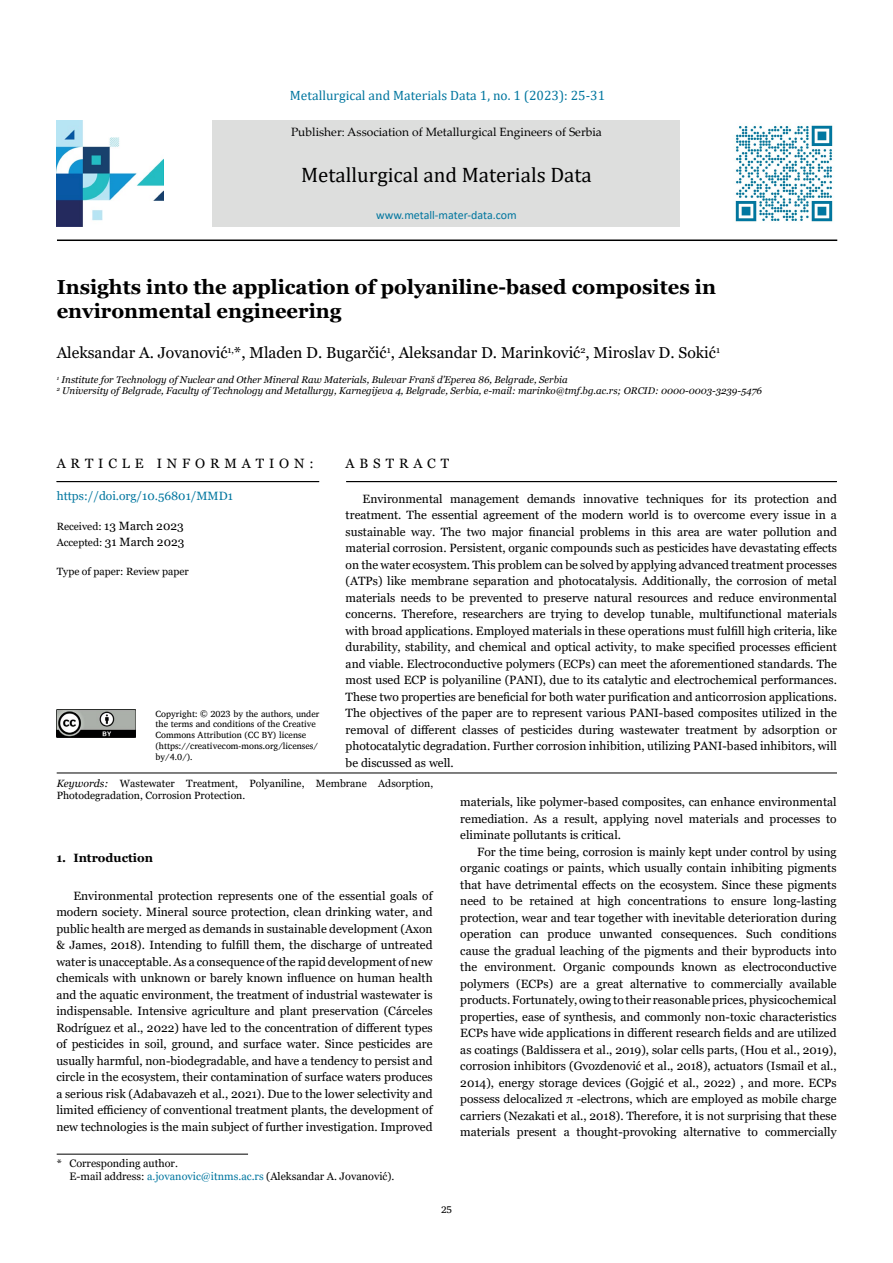
<style>
.page{position:relative;width:893px;height:1263px;background:#fff}
.page>*{position:absolute;margin:0;border:0;box-sizing:border-box;transform-origin:0 0}
.t1{font:21px "Cambria";color:#000}
.t2{font:700 20.25px/24.3px "Georgia";color:#000}
.t3{font:15.75px "Georgia";color:#000}
.t4{font:13.5px "Cambria";color:#00769f}
.t5{font:13.5px "Georgia";letter-spacing:.36em;color:#000}
.t6{font:12px/16.5px "Georgia";color:#000;text-align:justify}
.t7{font:12px "Palatino Linotype";color:#000}
.t8{font:12px "Georgia";color:#00769f}
.t9{font:12px "Calibri";color:#00769f}
.t10{font:700 12px "Georgia";color:#000}
.t11{font:10.8px/12.9px "Georgia";color:#000}
.t12{font:10.5px/12.6px "Georgia";color:#000}
.t13{font:italic 9.75px/11.7px "Georgia";color:#000}
.t14{font:9.75px "Charis SIL";color:#000}
.t15{font:9px/10.8px "Charis SIL";color:#000}
.s1{font-size:10.5px}
.s2{font-style:italic}
.s3{color:#00769f}
</style>
<div class="page">
<hr style="left:57px;top:239px;width:780px;height:2px;background:#000">
<img style="left:735px;top:125px;width:98px;height:97px">
<img style="left:57px;top:120px;width:107px;height:107px">
<div style="left:213px;top:120px;width:467px;height:107px;background:#dddedd"></div>
<hr style="left:57px;top:1154px;width:191px;height:1px;background:#000">
<hr style="left:57px;top:773px;width:780px;height:1px;background:#000">
<img style="left:57px;top:709px;width:79px;height:28px">
<hr style="left:56px;top:481px;width:263px;height:1px;background:#000">
<hr style="left:346px;top:481px;width:491px;height:1px;background:#000">
<p class="t4" style="left:290px;top:87px;width:317px">Metallurgical and Materials Data 1, no. 1 (2023): 25-31</p>
<p class="t7" style="left:291px;top:123px;width:312px">Publisher: Association of Metallurgical Engineers of Serbia</p>
<h1 class="t1" style="left:301px;top:162px;width:292px">Metallurgical and Materials Data</h1>
<p class="t9" style="left:376px;top:207px;width:142px">www.metall-mater-data.com</p>
<h2 class="t2" style="left:57px;top:275px;width:661px">Insights into the application of polyaniline-based composites in environmental engineering</h2>
<h3 class="t3" style="left:57px;top:343px;width:665px">Aleksandar A. Jovanović<sup>1,</sup>*, Mladen D. Bugarčić<sup>1</sup>, Aleksandar D. Marinković<sup>2</sup>, Miroslav D. Sokić<sup>1</sup></h3>
<p class="t13" style="left:57px;top:374px;width:707px"><sup>1</sup> Institute for Technology of Nuclear and Other Mineral Raw Materials, Bulevar Franš d’Eperea 86, Belgrade, Serbia<br><sup>2</sup> University of Belgrade, Faculty of Technology and Metallurgy, Karnegijeva 4, Belgrade, Serbia, e-mail: marinko@tmf.bg.ac.rs; ORCID: 0000-0003-3239-5476</p>
<p class="t5" style="left:57px;top:455px;width:258px">ARTICLE INFORMATION:</p>
<p class="t8" style="left:57px;top:489px;width:178px">https://doi.org/10.56801/MMD1</p>
<p class="t6" style="left:57px;top:517px;width:129px"><span class="s1">Received:</span> 13 March 2023<br><span class="s1">Accepted:</span> 31 March 2023</p>
<p class="t12" style="left:57px;top:565px;width:134px">Type of paper: Review paper</p>
<p class="t5" style="left:346px;top:455px;width:105px">ABSTRACT</p>
<p class="t6" style="left:346px;top:490px;width:493px;text-indent:17px">Environmental management demands innovative techniques for its protection and treatment. The essential agreement of the modern world is to overcome every issue in a sustainable way. The two major financial problems in this area are water pollution and material corrosion. Persistent, organic compounds such as pesticides have devastating effects on the water ecosystem. This problem can be solved by applying advanced treatment processes (ATPs) like membrane separation and photocatalysis. Additionally, the corrosion of metal materials needs to be prevented to preserve natural resources and reduce environmental concerns. Therefore, researchers are trying to develop tunable, multifunctional materials with broad applications. Employed materials in these operations must fulfill high criteria, like durability, stability, and chemical and optical activity, to make specified processes efficient and viable. Electroconductive polymers (ECPs) can meet the aforementioned standards. The most used ECP is polyaniline (PANI), due to its catalytic and electrochemical performances.<br>These two properties are beneficial for both water purification and anticorrosion applications.<br>The objectives of the paper are to represent various PANI-based composites utilized in the removal of different classes of pesticides during wastewater treatment by adsorption or photocatalytic degradation. Further corrosion inhibition, utilizing PANI-based inhibitors, will be discussed as well.</p>
<p class="t12" style="left:57px;top:777px;width:378px"><span class="s2">Keywords:</span> Wastewater Treatment, Polyaniline, Membrane Adsorption,<br>Photodegradation, Corrosion Protection.</p>
<p class="t15" style="left:156px;top:708px;width:165px">Copyright: © 2023 by the authors, under the terms and conditions of the Creative Commons Attribution (CC BY) license (https://creativecom-mons.org/licenses/ by/4.0/).</p>
<p class="t6" style="left:460px;top:794px;width:378px">materials, like polymer-based composites, can enhance environmental remediation. As a result, applying novel materials and processes to eliminate pollutants is critical.</p>
<p class="t6" style="left:460px;top:844px;width:378px;text-indent:17px">For the time being, corrosion is mainly kept under control by using organic coatings or paints, which usually contain inhibiting pigments that have detrimental effects on the ecosystem. Since these pigments need to be retained at high concentrations to ensure long-lasting protection, wear and tear together with inevitable deterioration during operation can produce unwanted consequences. Such conditions cause the gradual leaching of the pigments and their byproducts into the environment. Organic compounds known as electroconductive polymers (ECPs) are a great alternative to commercially available products. Fortunately, owing to their reasonable prices, physicochemical properties, ease of synthesis, and commonly non-toxic characteristics ECPs have wide applications in different research fields and are utilized as coatings (Baldissera et al., 2019), solar cells parts, (Hou et al., 2019), corrosion inhibitors (Gvozdenović et al., 2018), actuators (Ismail et al., 2014), energy storage devices (Gojgić et al., 2022) , and more. ECPs possess delocalized π -electrons, which are employed as mobile charge carriers (Nezakati et al., 2018). Therefore, it is not surprising that these materials present a thought-provoking alternative to commercially</p>
<p class="t10" style="left:56px;top:850px;width:98px">1. Introduction</p>
<p class="t6" style="left:56px;top:888px;width:378px;text-indent:17px">Environmental protection represents one of the essential goals of modern society. Mineral source protection, clean drinking water, and public health are merged as demands in sustainable development (Axon &amp; James, 2018). Intending to fulfill them, the discharge of untreated water is unacceptable. As a consequence of the rapid development of new chemicals with unknown or barely known influence on human health and the aquatic environment, the treatment of industrial wastewater is indispensable. Intensive agriculture and plant preservation (Cárceles Rodríguez et al., 2022) have led to the concentration of different types of pesticides in soil, ground, and surface water. Since pesticides are usually harmful, non-biodegradable, and have a tendency to persist and circle in the ecosystem, their contamination of surface waters produces a serious risk (Adabavazeh et al., 2021). Due to the lower selectivity and limited efficiency of conventional treatment plants, the development of new technologies is the main subject of further investigation. Improved</p>
<p class="t11" style="left:69px;top:1157px;width:326px;text-indent:-13px">* Corresponding author.<br>E-mail address: <span class="s3">a.jovanovic@itnms.ac.rs</span> (Aleksandar A. Jovanović).</p>
<p class="t14" style="left:441px;top:1203px;width:12px">25</p>
</div>
